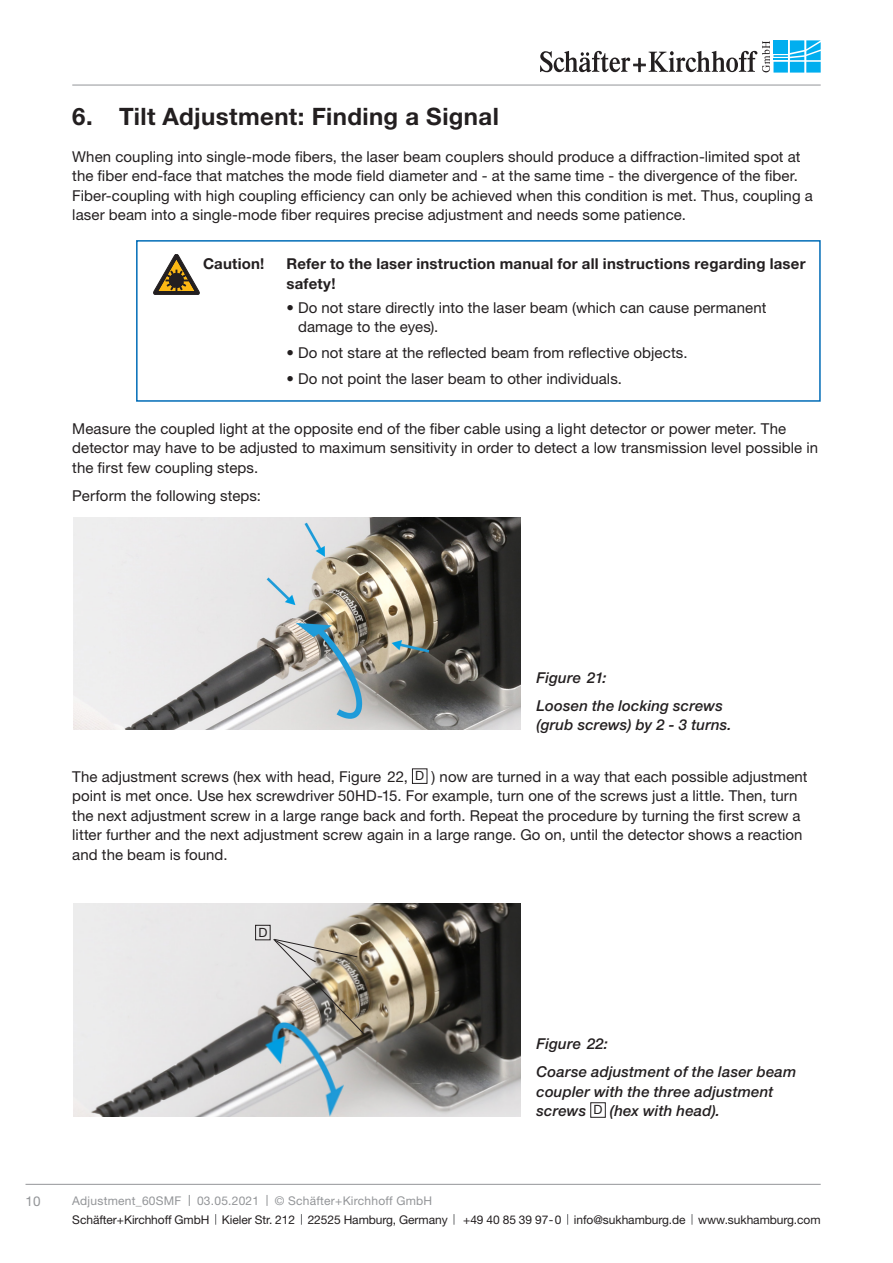
<style>
.page{position:relative;width:893px;height:1263px;background:#fff}
.page>*{position:absolute;margin:0;border:0;box-sizing:border-box;transform-origin:0 0}
.t1{font:700 24px "Helvetica Neue";letter-spacing:.015em;color:#231f20}
.S_K_Fließtext{font:15px/19.5px "Helvetica Neue";letter-spacing:.005em;color:#231f20}
.Bildlegende___seitli{font:italic 500 15px/19.5px "Helvetica Neue";letter-spacing:.01em;color:#231f20}
.t2{font:700 15px/19.5px "Helvetica Neue";letter-spacing:.015em;color:#231f20}
.t3{font:13.5px "Helvetica Neue";color:#939598}
.S_K_Text{font:12.75px "Helvetica Neue";color:#231f20}
.t4{font:12px "Helvetica Neue";letter-spacing:-.005em;color:#231f20}
.t5{font:12px "Helvetica Neue";letter-spacing:.02em;color:#939598}
</style>
<div class="page">
<svg style="left:773px;top:72px;width:15px;height:1px"></svg>
<div style="left:790px;top:62px;width:14px;height:11px;background:#69cff5"></div>
<svg style="left:806px;top:72px;width:15px;height:1px"></svg>
<svg style="left:540px;top:40px;width:281px;height:32px"></svg>
<hr style="left:72px;top:85px;width:749px;height:1px;background:#939598">
<hr style="left:26px;top:1184px;width:795px;height:1px;background:#939598">
<div style="left:136px;top:240px;width:685px;height:162px;border:2px solid #006cb7"></div>
<svg style="left:154px;top:254px;width:45px;height:40px"></svg>
<img style="left:74px;top:517px;width:446px;height:213px">
<div style="left:412px;top:768px;width:15px;height:16px;border:1px solid #231f20"></div>
<img style="left:74px;top:903px;width:446px;height:213px">
<div style="left:590px;top:1102px;width:16px;height:16px;border:1px solid #231f20"></div>
<div style="left:255px;top:925px;width:16px;height:15px;border:1px solid #231f20"></div>
<svg style="left:272px;top:938px;width:94px;height:98px;background:#a9a397"></svg>
<p class="t1" style="left:72px;top:102px;width:428px">6. Tilt Adjustment: Finding a Signal</p>
<p class="S_K_Fließtext" style="left:72px;top:146px;width:742px">When coupling into single-mode fibers, the laser beam couplers should produce a diffraction-limited spot at the fiber end-face that matches the mode field diameter and - at the same time - the divergence of the fiber.<br>Fiber-coupling with high coupling efficiency can only be achieved when this condition is met. Thus, coupling a laser beam into a single-mode fiber requires precise adjustment and needs some patience.</p>
<p class="t2" style="left:286px;top:254px;width:521px">Refer to the laser instruction manual for all instructions regarding laser safety!</p>
<p class="S_K_Fließtext" style="left:298px;top:297px;width:470px;text-indent:-12px">• Do not stare directly into the laser beam (which can cause permanent damage to the eyes).</p>
<p class="S_K_Fließtext" style="left:286px;top:343px;width:403px">• Do not stare at the reflected beam from reflective objects.</p>
<p class="S_K_Fließtext" style="left:286px;top:368px;width:337px">• Do not point the laser beam to other individuals.</p>
<p class="t2" style="left:203px;top:254px;width:63px">Caution!</p>
<p class="S_K_Fließtext" style="left:72px;top:419px;width:747px">Measure the coupled light at the opposite end of the fiber cable using a light detector or power meter. The detector may have to be adjusted to maximum sensitivity in order to detect a low transmission level possible in the first few coupling steps.</p>
<p class="S_K_Fließtext" style="left:72px;top:486px;width:190px">Perform the following steps:</p>
<p class="Bildlegende___seitli" style="left:536px;top:667px;width:72px">Figure 21:</p>
<p class="Bildlegende___seitli" style="left:536px;top:695px;width:197px">Loosen the locking screws (grub screws) by 2 - 3 turns.</p>
<p class="S_K_Fließtext" style="left:72px;top:766px;width:337px">The adjustment screws (hex with head, Figure 22,</p>
<p class="S_K_Text" style="left:415px;top:768px;width:10px">D</p>
<p class="S_K_Fließtext" style="left:72px;top:766px;width:737px;text-indent:359px">) now are turned in a way that each possible adjustment point is met once. Use hex screwdriver 50HD-15. For example, turn one of the screws just a little. Then, turn the next adjustment screw in a large range back and forth. Repeat the procedure by turning the first screw a litter further and the next adjustment screw again in a large range. Go on, until the detector shows a reaction and the beam is found.</p>
<p class="S_K_Text" style="left:258px;top:925px;width:10px">D</p>
<p class="t3" style="left:26px;top:1193px;width:17px">10</p>
<p class="Bildlegende___seitli" style="left:536px;top:1034px;width:73px">Figure 22:</p>
<p class="Bildlegende___seitli" style="left:536px;top:1062px;width:261px">Coarse adjustment of the laser beam coupler with the three adjustment screws</p>
<p class="S_K_Text" style="left:593px;top:1102px;width:10px">D</p>
<p class="Bildlegende___seitli" style="left:610px;top:1101px;width:112px">(hex with head).</p>
<p class="t5" style="left:72px;top:1193px;width:111px">Adjustment_60SMF</p>
<p class="t5" style="left:197px;top:1193px;width:64px">03.05.2021</p>
<p class="t5" style="left:275px;top:1193px;width:159px">© Schäfter+Kirchhoff GmbH</p>
<p class="t4" style="left:72px;top:1212px;width:377px">Schäfter+Kirchhoff GmbH Kieler Str. 212 22525 Hamburg, Germany</p>
<p class="t4" style="left:463px;top:1212px;width:359px">+49 40 85 39 97-0 info@sukhamburg.de www.sukhamburg.com</p>
</div>
